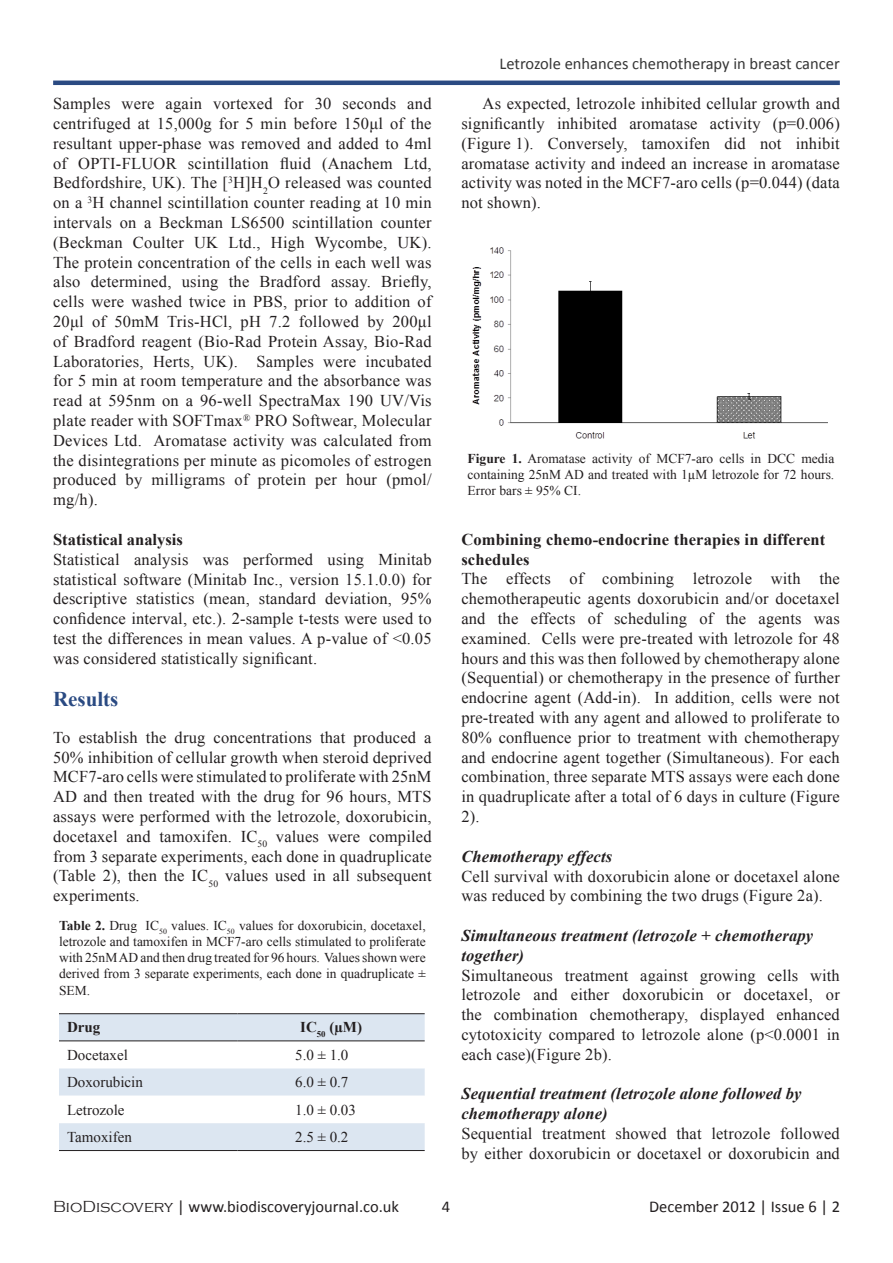
<style>
.page{position:relative;width:893px;height:1263px;background:#fff}
.page>*{position:absolute;margin:0;border:0;box-sizing:border-box;transform-origin:0 0}
.Head{font:700 21px "Times New Roman";color:#2a4a82}
.Body{font:16.5px/19.8px "Times New Roman";letter-spacing:.01em;color:#231f20;text-align:justify}
.SubHead{font:italic 700 16.5px/19.8px "Times New Roman";letter-spacing:.01em;color:#231f20}
.SubHead-2{font:700 16.5px/19.8px "Times New Roman";letter-spacing:.01em;color:#231f20}
.t1{font:16.5px "Calibri";color:#231f20}
.t2{font:16.5px "Calibri";color:#363636}
.Table_Body{font:15px "Times New Roman";color:#231f20}
.Table_Body-2{font:700 15px "Times New Roman";color:#231f20}
.Table_Head{font:13.5px/16.2px "Times New Roman";color:#231f20;text-align:justify}
.Figure_Head{font:13.5px/16.2px "Times New Roman";color:#231f20;text-align:justify}
.s1{font-weight:700}
.s2{font-family:"Copperplate Gothic";font-weight:300}
</style>
<div class="page">
<hr style="left:53px;top:81px;width:787px;height:4px;background:#2a4a82">
<div style="left:59px;top:1014px;width:366px;height:136px;background:#dce6f1"></div>
<svg style="left:59px;top:1041px;width:366px;height:82px"></svg>
<hr style="left:59px;top:1013px;width:179px;height:1px;background:#231f20">
<hr style="left:238px;top:1013px;width:187px;height:1px;background:#231f20">
<hr style="left:59px;top:1040px;width:179px;height:1px;background:#231f20">
<hr style="left:238px;top:1040px;width:187px;height:1px;background:#231f20">
<hr style="left:59px;top:1150px;width:179px;height:1px;background:#231f20">
<hr style="left:238px;top:1150px;width:187px;height:1px;background:#231f20">
<img style="left:472px;top:247px;width:356px;height:192px">
<p class="Body" style="left:53px;top:94px;width:380px">Samples were again vortexed for 30 seconds and centrifuged at 15,000g for 5 min before 150μl of the resultant upper-phase was removed and added to 4ml of OPTI-FLUOR scintillation fluid (Anachem Ltd, Bedfordshire, UK). The [<sup>3</sup>H]H<sub>2</sub>O released was counted on a <sup>3</sup>H channel scintillation counter reading at 10 min intervals on a Beckman LS6500 scintillation counter (Beckman Coulter UK Ltd., High Wycombe, UK).<br>The protein concentration of the cells in each well was also determined, using the Bradford assay. Briefly, cells were washed twice in PBS, prior to addition of 20μl of 50mM Tris-HCl, pH 7.2 followed by 200μl of Bradford reagent (Bio-Rad Protein Assay, Bio-Rad Laboratories, Herts, UK). Samples were incubated for 5 min at room temperature and the absorbance was read at 595nm on a 96-well SpectraMax 190 UV/Vis plate reader with SOFTmax<sup>®</sup> PRO Softwear, Molecular Devices Ltd. Aromatase activity was calculated from the disintegrations per minute as picomoles of estrogen produced by milligrams of protein per hour (pmol/ mg/h).</p>
<p class="SubHead-2" style="left:53px;top:529px;width:131px">Statistical analysis</p>
<p class="Body" style="left:53px;top:549px;width:380px">Statistical analysis was performed using Minitab statistical software (Minitab Inc., version 15.1.0.0) for descriptive statistics (mean, standard deviation, 95% confidence interval, etc.). 2-sample t-tests were used to test the differences in mean values. A p-value of &lt;0.05 was considered statistically significant.</p>
<p class="Head" style="left:53px;top:684px;width:67px">Results</p>
<p class="Body" style="left:53px;top:727px;width:380px">To establish the drug concentrations that produced a 50% inhibition of cellular growth when steroid deprived MCF7-aro cells were stimulated to proliferate with 25nM AD and then treated with the drug for 96 hours, MTS assays were performed with the letrozole, doxorubicin, docetaxel and tamoxifen. IC<sub>50</sub> values were compiled from 3 separate experiments, each done in quadruplicate (Table 2), then the IC<sub>50</sub> values used in all subsequent experiments.</p>
<p class="Table_Head" style="left:59px;top:917px;width:368px"><span class="s1">Table 2.</span> Drug IC<sub>50</sub> values. IC<sub>50</sub> values for doxorubicin, docetaxel, letrozole and tamoxifen in MCF7-aro cells stimulated to proliferate with 25nM AD and then drug treated for 96 hours. Values shown were derived from 3 separate experiments, each done in quadruplicate ± SEM.</p>
<p class="Table_Body-2" style="left:67px;top:1017px;width:35px">Drug</p>
<p class="Table_Body-2" style="left:300px;top:1017px;width:63px">IC<sub>50</sub> (µM)</p>
<p class="Table_Body" style="left:67px;top:1045px;width:62px">Docetaxel</p>
<p class="Table_Body" style="left:295px;top:1045px;width:55px">5.0 ± 1.0</p>
<p class="Table_Body" style="left:67px;top:1072px;width:77px">Doxorubicin</p>
<p class="Table_Body" style="left:295px;top:1072px;width:55px">6.0 ± 0.7</p>
<p class="Table_Body" style="left:67px;top:1099px;width:59px">Letrozole</p>
<p class="Table_Body" style="left:295px;top:1099px;width:62px">1.0 ± 0.03</p>
<p class="Table_Body" style="left:67px;top:1127px;width:66px">Tamoxifen</p>
<p class="Table_Body" style="left:295px;top:1127px;width:55px">2.5 ± 0.2</p>
<p class="t2" style="left:500px;top:53px;width:342px">Letrozole enhances chemotherapy in breast cancer</p>
<p class="Body" style="left:461px;top:94px;width:380px;text-indent:21px">As expected, letrozole inhibited cellular growth and significantly inhibited aromatase activity (p=0.006) (Figure 1). Conversely, tamoxifen did not inhibit aromatase activity and indeed an increase in aromatase activity was noted in the MCF7-aro cells (p=0.044) (data not shown).</p>
<p class="Figure_Head" style="left:468px;top:450px;width:368px"><span class="s1">Figure 1.</span> Aromatase activity of MCF7-aro cells in DCC media containing 25nM AD and treated with 1µM letrozole for 72 hours.<br>Error bars ± 95% CI.</p>
<p class="SubHead-2" style="left:461px;top:529px;width:366px">Combining chemo-endocrine therapies in different schedules</p>
<p class="Body" style="left:461px;top:569px;width:380px">The effects of combining letrozole with the chemotherapeutic agents doxorubicin and/or docetaxel and the effects of scheduling of the agents was examined. Cells were pre-treated with letrozole for 48 hours and this was then followed by chemotherapy alone (Sequential) or chemotherapy in the presence of further endocrine agent (Add-in). In addition, cells were not pre-treated with any agent and allowed to proliferate to 80% confluence prior to treatment with chemotherapy and endocrine agent together (Simultaneous). For each combination, three separate MTS assays were each done in quadruplicate after a total of 6 days in culture (Figure 2).</p>
<p class="SubHead" style="left:461px;top:846px;width:152px">Chemotherapy effects</p>
<p class="Body" style="left:461px;top:866px;width:380px">Cell survival with doxorubicin alone or docetaxel alone was reduced by combining the two drugs (Figure 2a).</p>
<p class="SubHead" style="left:461px;top:925px;width:353px">Simultaneous treatment (letrozole + chemotherapy together)</p>
<p class="Body" style="left:461px;top:965px;width:380px">Simultaneous treatment against growing cells with letrozole and either doxorubicin or docetaxel, or the combination chemotherapy, displayed enhanced cytotoxicity compared to letrozole alone (p&lt;0.0001 in each case)(Figure 2b).</p>
<p class="SubHead" style="left:461px;top:1083px;width:342px">Sequential treatment (letrozole alone followed by chemotherapy alone)</p>
<p class="Body" style="left:461px;top:1123px;width:380px">Sequential treatment showed that letrozole followed by either doxorubicin or docetaxel or doxorubicin and</p>
<p class="t1" style="left:53px;top:1196px;width:347px"><span class="s2">BioDiscovery</span> | www.biodiscoveryjournal.co.uk</p>
<p class="t1" style="left:442px;top:1196px;width:10px">4</p>
<p class="t1" style="left:649px;top:1196px;width:193px">December 2012 | Issue 6 | 2</p>
</div>
